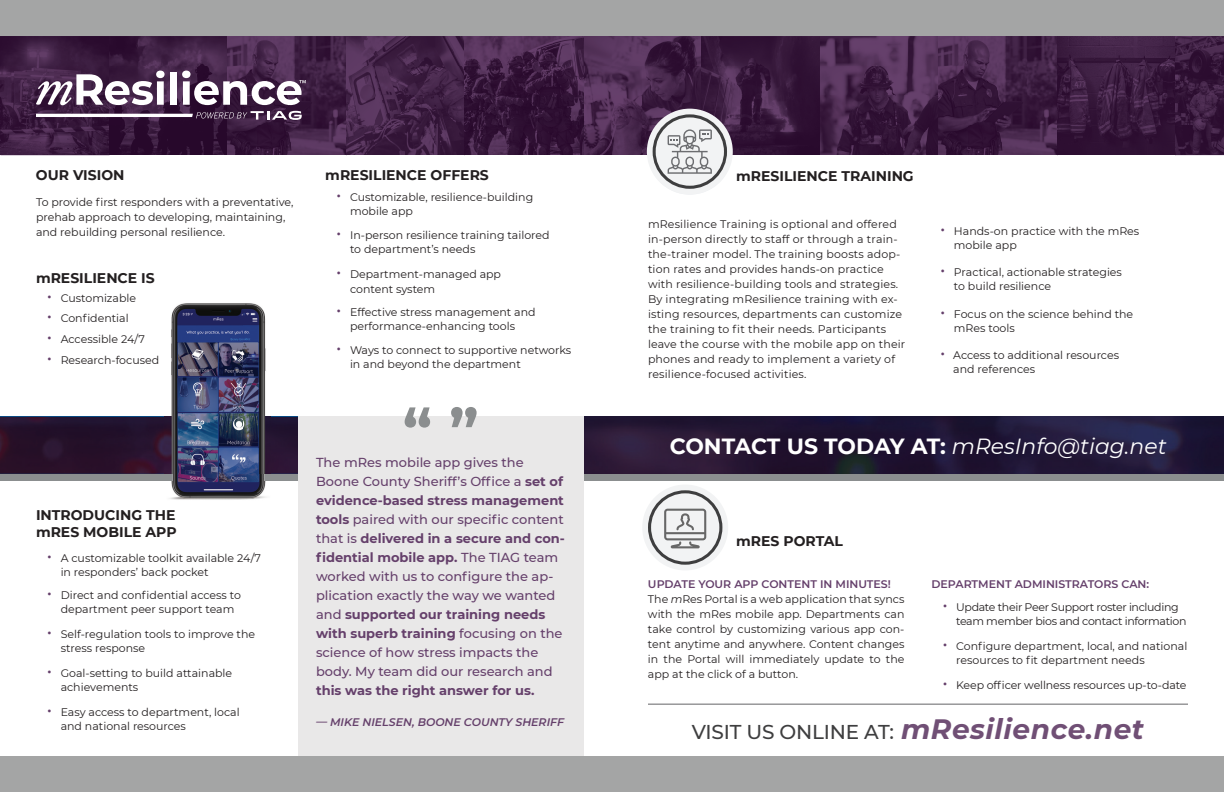
<style>
.page{position:relative;width:1224px;height:792px;background:#fff}
.page>*{position:absolute;margin:0;border:0;box-sizing:border-box;transform-origin:0 0}
.t1{font:700 59.4px "Montserrat";color:#8b8e8f}
.t2{font:700 21.9px "Montserrat";letter-spacing:-.01em;color:#fff}
.t3{font:500 20px "Montserrat";letter-spacing:-.01em;color:#3e3e3f}
.t4{font:700 14px/17px "Montserrat";color:#231f20}
.t5{font:500 13px/19px "Montserrat";color:#65406b}
.t6{font:700 13px "Montserrat";color:#65406b}
.t7{font:11px/15px "Montserrat";color:#231f20}
.t8{font:11px/14px "Montserrat";letter-spacing:-.03em;color:#231f20}
.t9{font:italic 600 11px "Montserrat";color:#65406b}
.t10{font:600 11px "Montserrat";color:#65406b}
.s1{font-size:18px;color:#65406b}
.s2{font-weight:700}
.s3{font-weight:400;font-style:italic}
.s4{font-weight:600;color:#65406b}
.s5{font-style:italic}
.s6{font-weight:700;font-style:italic;font-size:28px;color:#704f75}
</style>
<div class="page">
<img style="left:583px;top:417px;width:641px;height:57px">
<div style="left:0;top:474px;width:172px;height:6px;background:#8b8e8f"></div>
<div style="left:265px;top:474px;width:33px;height:6px;background:#8b8e8f"></div>
<div style="left:583px;top:474px;width:641px;height:6px;background:#8b8e8f"></div>
<img style="left:0;top:417px;width:298px;height:57px">
<img style="left:164px;top:303px;width:106px;height:197px">
<svg style="left:164px;top:474px;width:8px;height:6px"></svg>
<svg style="left:265px;top:474px;width:5px;height:6px"></svg>
<div style="left:0;top:756px;width:1224px;height:36px;background:#a4a5a5"></div>
<hr style="left:648px;top:704px;width:540px;height:1px;background:#636366">
<div style="left:298px;top:417px;width:285px;height:339px;background:#e9e8e8"></div>
<img style="left:0;top:37px;width:1224px;height:118px">
<svg style="left:36px;top:71px;width:129px;height:34px"></svg>
<div style="left:170px;top:73px;width:7px;height:32px;background:#fff"></div>
<svg style="left:182px;top:71px;width:124px;height:34px"></svg>
<svg style="left:36px;top:111px;width:266px;height:9px"></svg>
<div style="left:0;top:0;width:1224px;height:36px;background:#a4a5a5"></div>
<div style="left:647px;top:109px;width:86px;height:86px;border:4px solid #f2f3f4;border-radius:50%"></div>
<svg style="left:644px;top:486px;width:82px;height:83px"></svg>
<div style="left:642px;top:485px;width:86px;height:85px;border:4px solid #f2f3f4;border-radius:50%"></div>
<svg style="left:652px;top:115px;width:77px;height:77px"></svg>
<svg style="left:650px;top:492px;width:71px;height:71px;fill:#f2f3f4"></svg>
<div style="left:648px;top:490px;width:74px;height:75px;border:3px solid #3e3e3f;border-radius:50%"></div>
<svg style="left:664px;top:509px;width:42px;height:39px"></svg>
<p class="t4" style="left:36px;top:166px;width:90px">OUR VISION</p>
<p class="t7" style="left:36px;top:194px;width:259px">To provide first responders with a preventative, prehab approach to developing, maintaining, and rebuilding personal resilience.</p>
<p class="t4" style="left:36px;top:269px;width:120px">mRESILIENCE IS</p>
<p class="t7" style="left:47px;top:290px;width:91px"><span class="s1">•</span> Customizable</p>
<p class="t7" style="left:47px;top:311px;width:83px"><span class="s1">•</span> Confidential</p>
<p class="t7" style="left:47px;top:331px;width:99px"><span class="s1">•</span> Accessible 24/7</p>
<p class="t7" style="left:47px;top:352px;width:114px"><span class="s1">•</span> Research-focused</p>
<p class="t4" style="left:36px;top:506px;width:142px">INTRODUCING THE mRES MOBILE APP</p>
<p class="t7" style="left:61px;top:551px;width:202px;line-height:14px;text-indent:-14px"><span class="s1">•</span> A customizable toolkit available 24/7 in responders’ back pocket</p>
<p class="t7" style="left:61px;top:588px;width:182px;line-height:14px;text-indent:-14px"><span class="s1">•</span> Direct and confidential access to department peer support team</p>
<p class="t7" style="left:61px;top:627px;width:196px;line-height:14px;text-indent:-14px"><span class="s1">•</span> Self-regulation tools to improve the stress response</p>
<p class="t7" style="left:61px;top:666px;width:173px;line-height:14px;text-indent:-14px"><span class="s1">•</span> Goal-setting to build attainable achievements</p>
<p class="t7" style="left:61px;top:705px;width:181px;line-height:14px;text-indent:-14px"><span class="s1">•</span> Easy access to department, local and national resources</p>
<p class="t4" style="left:325px;top:166px;width:165px">mRESILIENCE OFFERS</p>
<p class="t7" style="left:350px;top:190px;width:185px;line-height:14px;text-indent:-14px"><span class="s1">•</span> Customizable, resilience-building mobile app</p>
<p class="t7" style="left:350px;top:228px;width:201px;line-height:14px;text-indent:-14px"><span class="s1">•</span> In-person resilience training tailored to department’s needs</p>
<p class="t7" style="left:350px;top:266px;width:153px;text-indent:-14px"><span class="s1">•</span> Department-managed app content system</p>
<p class="t7" style="left:350px;top:305px;width:187px;line-height:14px;text-indent:-14px"><span class="s1">•</span> Effective stress management and performance-enhancing tools</p>
<p class="t7" style="left:350px;top:343px;width:223px;line-height:14px;text-indent:-14px"><span class="s1">•</span> Ways to connect to supportive networks in and beyond the department</p>
<h1 class="t1" style="left:403px;top:388px;width:77px">“ ”</h1>
<p class="t5" style="left:316px;top:453px;width:250px">The mRes mobile app gives the Boone County Sheriff’s Office a <span class="s2">set of evidence-based stress management tools</span> paired with our specific content that is <span class="s2">delivered in a secure and con&shy;fidential mobile app.</span> The TIAG team worked with us to configure the ap&shy;plication exactly the way we wanted and <span class="s2">supported our training needs with superb training</span> focusing on the science of how stress impacts the body. My team did our research and</p>
<p class="t6" style="left:316px;top:681px;width:220px">this was the right answer for us.</p>
<p class="t9" style="left:316px;top:714px;width:250px">— MIKE NIELSEN, BOONE COUNTY SHERIFF</p>
<p class="t4" style="left:736px;top:166px;width:179px">mRESILIENCE TRAINING</p>
<p class="t7" style="left:648px;top:216px;width:259px">mResilience Training is optional and offered in-person directly to staff or through a train&shy;the-trainer model. The training boosts adop&shy;tion rates and provides hands-on practice with resilience-building tools and strategies.<br>By integrating mResilience training with ex&shy;isting resources, departments can customize the training to fit their needs. Participants leave the course with the mobile app on their phones and ready to implement a variety of resilience-focused activities.</p>
<p class="t7" style="left:954px;top:223px;width:187px;line-height:14px;text-indent:-14px"><span class="s1">•</span> Hands-on practice with the mRes mobile app</p>
<p class="t7" style="left:954px;top:265px;width:170px;line-height:14px;text-indent:-14px"><span class="s1">•</span> Practical, actionable strategies to build resilience</p>
<p class="t7" style="left:954px;top:306px;width:181px;line-height:14px;text-indent:-14px"><span class="s1">•</span> Focus on the science behind the mRes tools</p>
<p class="t7" style="left:953px;top:348px;width:167px;line-height:14px;text-indent:-13px"><span class="s1">•</span> Access to additional resources and references</p>
<h2 class="t2" style="left:670px;top:430px;width:498px">CONTACT US TODAY AT: <span class="s3">mResInfo@tiag.net</span></h2>
<p class="t4" style="left:736px;top:532px;width:108px">mRES PORTAL</p>
<p class="t7" style="left:648px;top:576px;width:258px"><span class="s4">UPDATE YOUR APP CONTENT IN MINUTES!<br></span>The <span class="s5">m</span>Res Portal is a web application that syncs with the mRes mobile app. Departments can take control by customizing various app con&shy;tent anytime and anywhere. Content changes in the Portal will immediately update to the app at the click of a button.</p>
<p class="t10" style="left:932px;top:576px;width:219px">DEPARTMENT ADMINISTRATORS CAN:</p>
<p class="t8" style="left:956px;top:599px;width:232px;text-indent:-14px"><span class="s1">•</span> Update their Peer Support roster including team member bios and contact information</p>
<p class="t7" style="left:956px;top:638px;width:233px;line-height:14px;text-indent:-14px"><span class="s1">•</span> Configure department, local, and national resources to fit department needs</p>
<p class="t7" style="left:942px;top:677px;width:246px"><span class="s1">•</span> Keep officer wellness resources up-to-date</p>
<h3 class="t3" style="left:692px;top:718px;width:454px">VISIT US ONLINE AT: <span class="s6">mResilience.net</span></h3>
</div>
